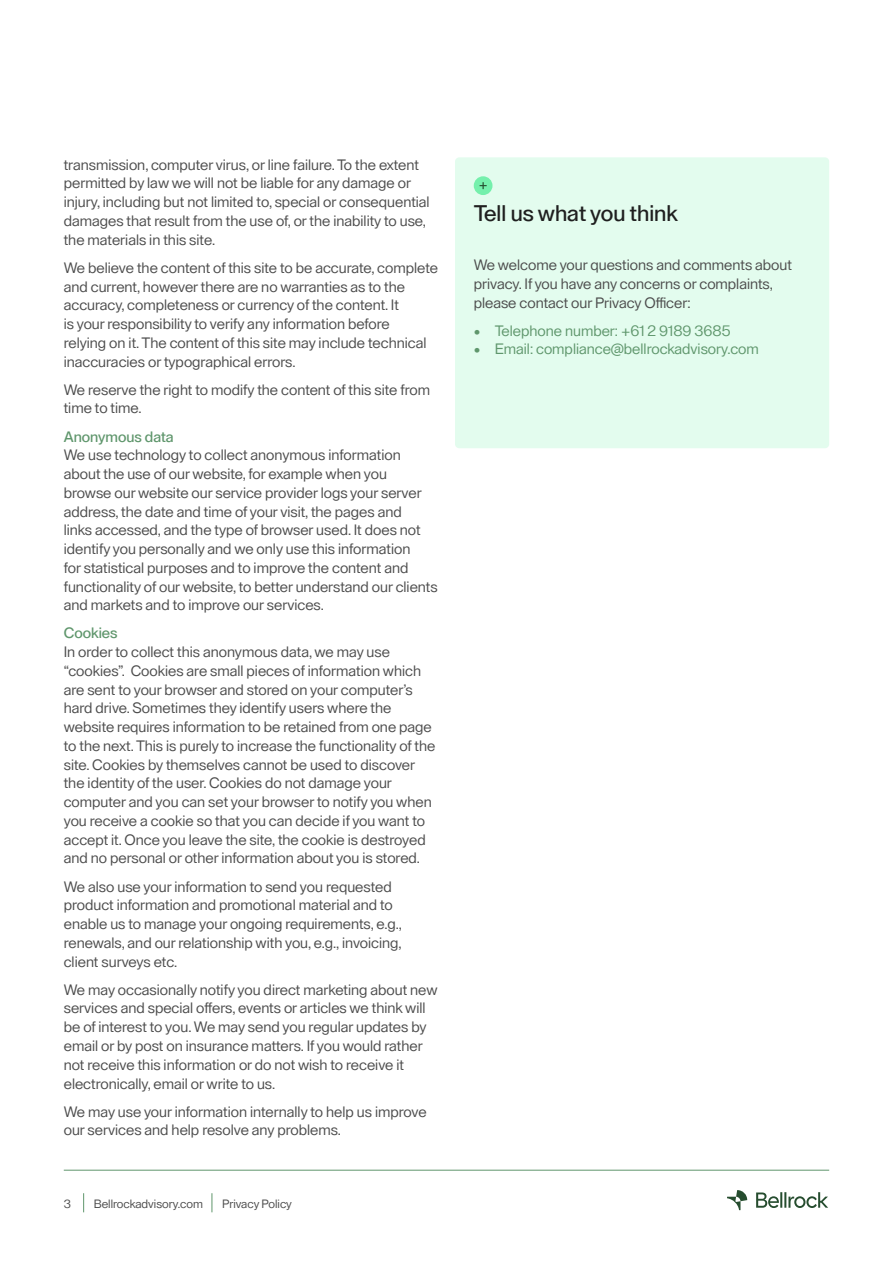
<style>
.page{position:relative;width:893px;height:1263px;background:#fff}
.page>*{position:absolute;margin:0;border:0;box-sizing:border-box;transform-origin:0 0}
.t1{font:500 22.5px "Lay Grotesk";color:#1f1f1f}
.t2{font:15px/18.8px "Lay Grotesk";color:#4c4c4c}
.t3{font:15px "Lay Grotesk";color:#5f966c}
.t4{font:500 15px "Lay Grotesk";color:#5f966c}
.t5{font:12px "Lay Grotesk";color:#4c4c4c}
</style>
<div class="page">
<svg style="left:83px;top:1193px;width:1px;height:19px"></svg>
<svg style="left:212px;top:1193px;width:1px;height:19px"></svg>
<svg style="left:727px;top:1190px;width:101px;height:20px"></svg>
<hr style="left:64px;top:1170px;width:765px;height:1px;background:#5f966c">
<div style="left:455px;top:157px;width:374px;height:291px;background:#e3fcee;border-radius:4px"></div>
<div style="left:474px;top:176px;width:18px;height:19px;background:#75f0ac;border-radius:50%"></div>
<svg style="left:480px;top:182px;width:7px;height:7px"></svg>
<p class="t2" style="left:64px;top:155px;width:367px">transmission, computer virus, or line failure. To the extent permitted by law we will not be liable for any damage or injury, including but not limited to, special or consequential damages that result from the use of, or the inability to use, the materials in this site.</p>
<p class="t2" style="left:64px;top:258px;width:376px">We believe the content of this site to be accurate, complete and current, however there are no warranties as to the accuracy, completeness or currency of the content. It<br>is your responsibility to verify any information before<br>relying on it. The content of this site may include technical inaccuracies or typographical errors.</p>
<p class="t2" style="left:64px;top:380px;width:368px">We reserve the right to modify the content of this site from time to time.</p>
<p class="t4" style="left:64px;top:427px;width:111px">Anonymous data</p>
<p class="t2" style="left:64px;top:446px;width:375px">We use technology to collect anonymous information about the use of our website, for example when you browse our website our service provider logs your server address, the date and time of your visit, the pages and<br>links accessed, and the type of browser used. It does not identify you personally and we only use this information<br>for statistical purposes and to improve the content and functionality of our website, to better understand our clients and markets and to improve our services.</p>
<p class="t4" style="left:64px;top:624px;width:55px">Cookies</p>
<p class="t2" style="left:64px;top:642px;width:373px">In order to collect this anonymous data, we may use “cookies”. Cookies are small pieces of information which are sent to your browser and stored on your computer’s hard drive. Sometimes they identify users where the website requires information to be retained from one page to the next. This is purely to increase the functionality of the site. Cookies by themselves cannot be used to discover the identity of the user. Cookies do not damage your computer and you can set your browser to notify you when you receive a cookie so that you can decide if you want to accept it. Once you leave the site, the cookie is destroyed and no personal or other information about you is stored.</p>
<p class="t2" style="left:64px;top:877px;width:340px">We also use your information to send you requested product information and promotional material and to enable us to manage your ongoing requirements, e.g., renewals, and our relationship with you, e.g., invoicing, client surveys etc.</p>
<p class="t2" style="left:64px;top:980px;width:375px">We may occasionally notify you direct marketing about new services and special offers, events or articles we think will be of interest to you. We may send you regular updates by email or by post on insurance matters. If you would rather not receive this information or do not wish to receive it electronically, email or write to us.</p>
<p class="t2" style="left:64px;top:1102px;width:364px">We may use your information internally to help us improve our services and help resolve any problems.</p>
<p class="t5" style="left:64px;top:1196px;width:9px">3</p>
<p class="t5" style="left:94px;top:1196px;width:111px">Bellrockadvisory.com</p>
<p class="t5" style="left:222px;top:1196px;width:71px">Privacy Policy</p>
<h1 class="t1" style="left:474px;top:200px;width:206px">Tell us what you think</h1>
<p class="t2" style="left:474px;top:255px;width:320px">We welcome your questions and comments about privacy. If you have any concerns or complaints, please contact our Privacy Officer:</p>
<p class="t3" style="left:474px;top:321px;width:258px">• Telephone number: +61 2 9189 3685</p>
<p class="t3" style="left:474px;top:340px;width:287px">• Email: compliance@bellrockadvisory.com</p>
</div>
